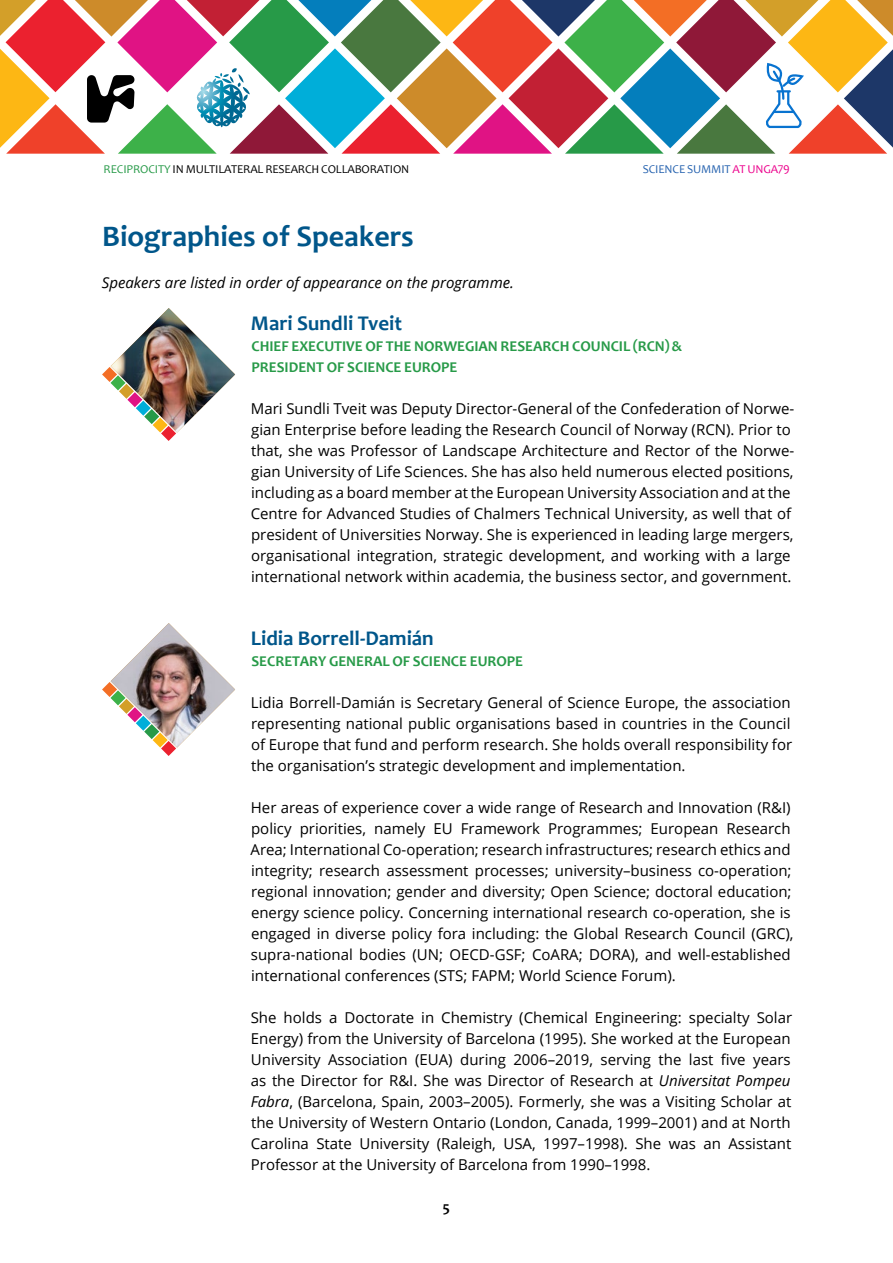
<style>
.page{position:relative;width:893px;height:1263px;background:#fff}
.page>*{position:absolute;margin:0;border:0;box-sizing:border-box;transform-origin:0 0}
.t1{font:700 30px "Candara";color:#00568a}
.t2{font:700 21px "Candara";color:#00568a}
.t3{font:15px/21px "Open Sans";color:#000}
.t4{font:700 15px/21px "Candara";color:#279a48}
.t5{font:italic 15px "Open Sans";color:#000}
.t6{font:700 15px "Candara";color:#000}
.t7{font:12px "Candara";letter-spacing:-.01em;color:#000}
.t8{font:12px "Candara";letter-spacing:-.01em;color:#2562af}
.s1{color:#279a48}
.s2{color:#ec008c}
.s3{font-style:italic}
</style>
<div class="page">
<svg style="left:0;top:0;width:893px;height:154px"></svg>
<hr style="left:774px;top:111px;width:20px;height:2px;background:#0873d0">
<img style="left:102px;top:308px;width:133px;height:133px">
<svg style="left:102px;top:623px;width:133px;height:133px"></svg>
<p class="t7" style="left:104px;top:162px;width:307px"><span class="s1">RECIPROCITY</span> IN MULTILATERAL RESEARCH COLLABORATION</p>
<p class="t8" style="left:643px;top:162px;width:148px">SCIENCE SUMMIT <span class="s2">AT UNGA79</span></p>
<h1 class="t1" style="left:102px;top:218px;width:313px">Biographies of Speakers</h1>
<p class="t5" style="left:102px;top:272px;width:414px">Speakers are listed in order of appearance on the programme.</p>
<h2 class="t2" style="left:251px;top:310px;width:153px">Mari Sundli Tveit</h2>
<p class="t4" style="left:251px;top:336px;width:432px">CHIEF EXECUTIVE OF THE NORWEGIAN RESEARCH COUNCIL (RCN) &amp;<br>PRESIDENT OF SCIENCE EUROPE</p>
<p class="t3" style="left:251px;top:398px;width:545px">Mari Sundli Tveit was Deputy Director-General of the Confederation of Norwe&shy;gian Enterprise before leading the Research Council of Norway (RCN). Prior to that, she was Professor of Landscape Architecture and Rector of the Norwe&shy;gian University of Life Sciences. She has also held numerous elected positions, including as a board member at the European University Association and at the Centre for Advanced Studies of Chalmers Technical University, as well that of president of Universities Norway. She is experienced in leading large mergers, organisational integration, strategic development, and working with a large international network within academia, the business sector, and government.</p>
<h2 class="t2" style="left:251px;top:625px;width:184px">Lidia Borrell-Damián</h2>
<p class="t4" style="left:251px;top:651px;width:273px">SECRETARY GENERAL OF SCIENCE EUROPE</p>
<p class="t3" style="left:251px;top:692px;width:543px;text-align:justify">Lidia Borrell-Damián is Secretary General of Science Europe, the association representing national public organisations based in countries in the Council of Europe that fund and perform research. She holds overall responsibility for the organisation’s strategic development and implementation.</p>
<p class="t3" style="left:251px;top:797px;width:544px">Her areas of experience cover a wide range of Research and Innovation (R&amp;I) policy priorities, namely EU Framework Programmes; European Research Area; International Co-operation; research infrastructures; research ethics and integrity; research assessment processes; university–business co-operation; regional innovation; gender and diversity; Open Science; doctoral education; energy science policy. Concerning international research co-operation, she is engaged in diverse policy fora including: the Global Research Council (GRC), supra-national bodies (UN; OECD-GSF; CoARA; DORA), and well-established international conferences (STS; FAPM; World Science Forum).</p>
<p class="t3" style="left:251px;top:1007px;width:543px;text-align:justify">She holds a Doctorate in Chemistry (Chemical Engineering: specialty Solar Energy) from the University of Barcelona (1995). She worked at the European University Association (EUA) during 2006–2019, serving the last five years as the Director for R&amp;I. She was Director of Research at <span class="s3">Universitat Pompeu Fabra</span>, (Barcelona, Spain, 2003–2005). Formerly, she was a Visiting Scholar at the University of Western Ontario (London, Canada, 1999–2001) and at North Carolina State University (Raleigh, USA, 1997–1998). She was an Assistant Professor at the University of Barcelona from 1990–1998.</p>
<p class="t6" style="left:443px;top:1198px;width:9px">5</p>
</div>
